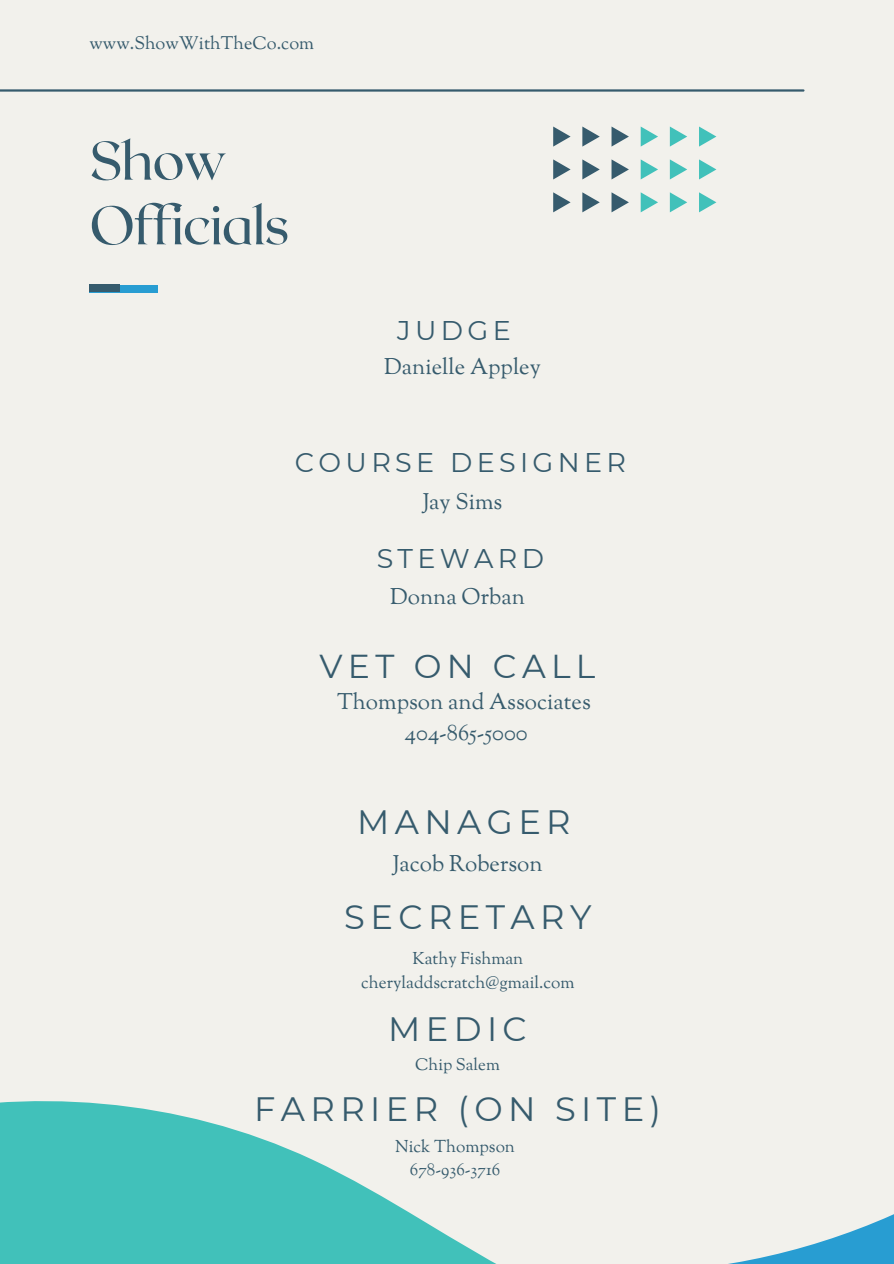
<style>
.page{position:relative;width:894px;height:1264px;background:#fff}
.page>*{position:absolute;margin:0;border:0;box-sizing:border-box;transform-origin:0 0}
.t1{font:54px "Roxborough CF";letter-spacing:-.02em;color:#365b6d}
.t2{font:33.75px "Montserrat";letter-spacing:.16em;color:#365b6d}
.t3{font:33.15px "Montserrat";letter-spacing:.16em;color:#365b6d}
.t4{font:27px "Montserrat";letter-spacing:.16em;color:#365b6d}
.t5{font:22.35px/30.5px "Sorts Mill Goudy";color:#365b6d;text-align:center}
.t6{font:18px "Sorts Mill Goudy";color:#365b6d}
.t7{font:16.95px "Sorts Mill Goudy";color:#365b6d}
.t8{font:16.65px "Sorts Mill Goudy";color:#365b6d}
</style>
<div class="page">
<div style="left:0;top:0;width:893px;height:1263px;background:#f2f1ec"></div>
<hr style="left:0;top:89px;width:803px;height:3px;background:#365b6d">
<svg style="left:0;top:1101px;width:495px;height:162px;fill:#41c1ba"></svg>
<svg style="left:734px;top:1214px;width:159px;height:49px"></svg>
<div style="left:89px;top:285px;width:69px;height:8px;background:#289dd2"></div>
<svg style="left:699px;top:126px;width:17px;height:21px"></svg>
<svg style="left:699px;top:159px;width:17px;height:20px"></svg>
<svg style="left:699px;top:192px;width:17px;height:20px"></svg>
<svg style="left:669px;top:126px;width:18px;height:21px"></svg>
<svg style="left:669px;top:159px;width:18px;height:20px"></svg>
<svg style="left:669px;top:192px;width:18px;height:20px"></svg>
<svg style="left:640px;top:126px;width:18px;height:21px"></svg>
<svg style="left:640px;top:159px;width:18px;height:20px"></svg>
<svg style="left:640px;top:192px;width:18px;height:20px"></svg>
<svg style="left:553px;top:126px;width:75px;height:86px"></svg>
<div style="left:89px;top:284px;width:31px;height:8px;background:#365b6d"></div>
<p class="t6" style="left:89px;top:32px;width:226px">www.ShowWithTheCo.com</p>
<p class="t1" style="left:89px;top:126px;width:139px">Show</p>
<h1 class="t1" style="left:89px;top:190px;width:201px">Officials</h1>
<h1 class="t4" style="left:397px;top:314px;width:115px">JUDGE</h1>
<p class="t5" style="left:384px;top:353px;width:158px">Danielle Appley</p>
<p class="t4" style="left:295px;top:445px;width:332px">COURSE DESIGNER</p>
<h4 class="t5" style="left:422px;top:488px;width:81px">Jay Sims</h4>
<h3 class="t4" style="left:376px;top:541px;width:169px">STEWARD</h3>
<h2 class="t5" style="left:390px;top:583px;width:136px">Donna Orban</h2>
<h3 class="t3" style="left:319px;top:645px;width:277px">VET ON CALL</h3>
<h2 class="t5" style="left:337px;top:688px;width:255px">Thompson and Associates<br>404-865-5000</h2>
<h4 class="t2" style="left:357px;top:801px;width:215px">MANAGER</h4>
<p class="t5" style="left:393px;top:850px;width:151px">Jacob Roberson</p>
<h2 class="t2" style="left:344px;top:896px;width:249px">SECRETARY</h2>
<h2 class="t7" style="left:412px;top:948px;width:112px">Kathy Fishman</h2>
<p class="t7" style="left:361px;top:971px;width:215px">cheryladdscratch@gmail.com</p>
<h4 class="t2" style="left:388px;top:1008px;width:140px">MEDIC</h4>
<p class="t8" style="left:415px;top:1053px;width:86px">Chip Salem</p>
<h4 class="t2" style="left:254px;top:1088px;width:408px">FARRIER (ON SITE)</h4>
<h3 class="t7" style="left:395px;top:1135px;width:121px">Nick Thompson</h3>
<h4 class="t7" style="left:410px;top:1158px;width:92px">678-936-3716</h4>
</div>
